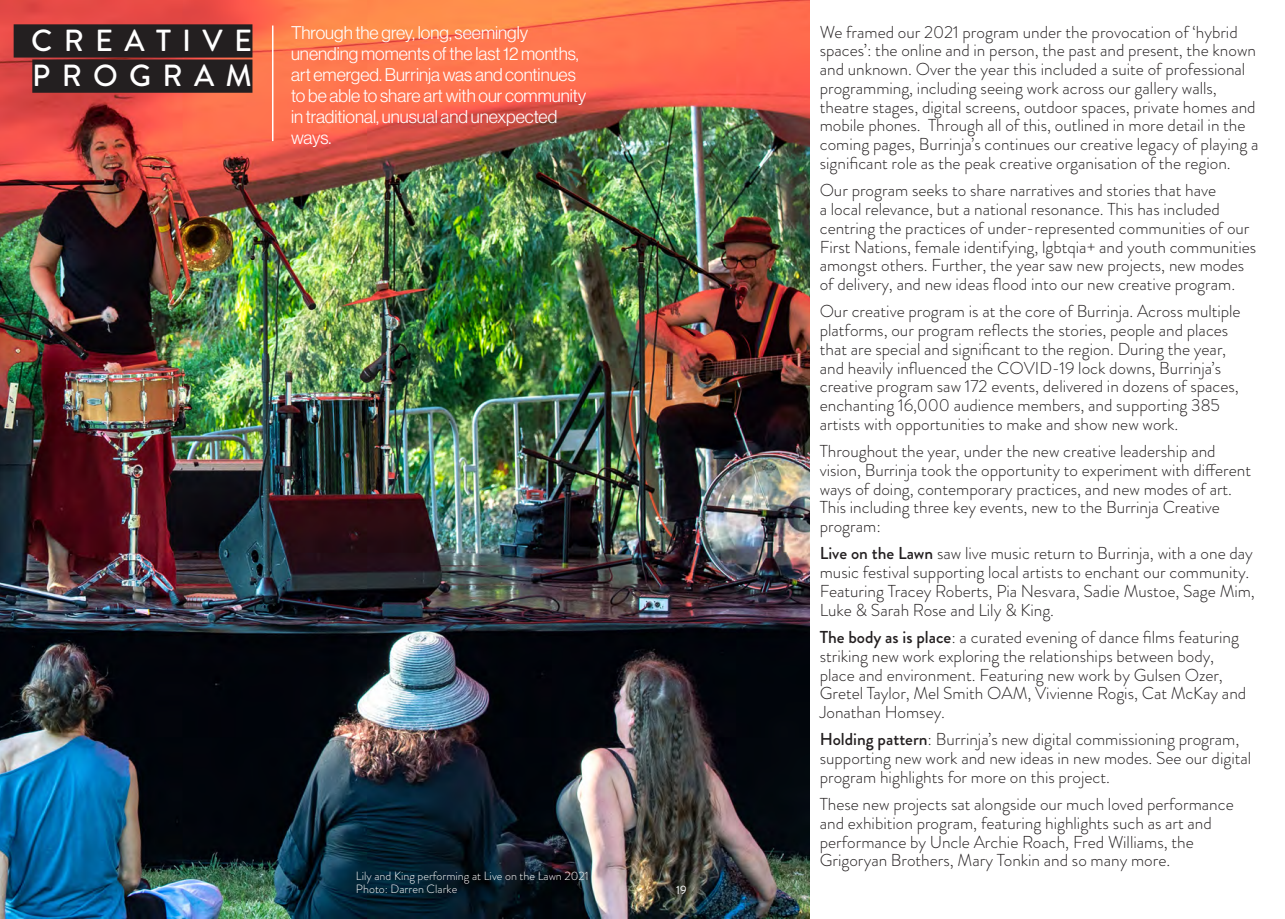
<style>
.page{position:relative;width:1285px;height:919px;background:#fff}
.page>*{position:absolute;margin:0;border:0;box-sizing:border-box;transform-origin:0 0}
.t1{font:500 30.45px "Brandon Grotesque";letter-spacing:.37em;color:#fff}
.Paragraph_Style_1{font:18px/21px "N Haas Grotesk DS Pro 45 Lt";color:#fff}
.Paragraph_Style_1-2{font:300 17.25px/18.8px "Brandon Grotesque";color:#231f20}
.t2{font:300 12px/13.5px "Brandon Grotesque";color:#fff}
.t3{font:12px "Brandon Grotesque";color:#fff}
.s1{font-weight:500}
</style>
<div class="page">
<img style="left:0;top:0;width:809px;height:918px">
<div style="left:14px;top:24px;width:238px;height:34px;background:#231f20"></div>
<div style="left:32px;top:59px;width:220px;height:34px;background:#231f20"></div>
<hr style="left:272px;top:26px;width:1px;height:115px;background:#fff">
<p class="t1" style="left:31px;top:19px;width:222px">CREATIVE</p>
<p class="t1" style="left:32px;top:55px;width:221px">PROGRAM</p>
<p class="Paragraph_Style_1" style="left:291px;top:23px;width:297px">Through the grey, long, seemingly unending moments of the last 12 months, art emerged. Burrinja was and continues to be able to share art with our community in traditional, unusual and unexpected ways.</p>
<p class="t2" style="left:356px;top:869px;width:234px">Lily and King performing at Live on the Lawn 2021<br>Photo: Darren Clarke</p>
<p class="t3" style="left:676px;top:881px;width:12px">19</p>
<p class="Paragraph_Style_1-2" style="left:819px;top:22px;width:440px">We framed our 2021 program under the provocation of ‘hybrid spaces’: the online and in person, the past and present, the known and unknown. Over the year this included a suite of professional programming, including seeing work across our gallery walls, theatre stages, digital screens, outdoor spaces, private homes and mobile phones. Through all of this, outlined in more detail in the coming pages, Burrinja’s continues our creative legacy of playing a significant role as the peak creative organisation of the region.</p>
<p class="Paragraph_Style_1-2" style="left:819px;top:181px;width:438px">Our program seeks to share narratives and stories that have<br>a local relevance, but a national resonance. This has included centring the practices of under-represented communities of our First Nations, female identifying, lgbtqia+ and youth communities amongst others. Further, the year saw new projects, new modes of delivery, and new ideas flood into our new creative program.</p>
<p class="Paragraph_Style_1-2" style="left:819px;top:302px;width:422px">Our creative program is at the core of Burrinja. Across multiple platforms, our program reflects the stories, people and places that are special and significant to the region. During the year, and heavily influenced the COVID-19 lock downs, Burrinja’s creative program saw 172 events, delivered in dozens of spaces, enchanting 16,000 audience members, and supporting 385 artists with opportunities to make and show new work.</p>
<p class="Paragraph_Style_1-2" style="left:819px;top:442px;width:433px">Throughout the year, under the new creative leadership and vision, Burrinja took the opportunity to experiment with different ways of doing, contemporary practices, and new modes of art.<br>This including three key events, new to the Burrinja Creative program:</p>
<p class="Paragraph_Style_1-2" style="left:819px;top:544px;width:436px"><span class="s1">Live on the Lawn</span> saw live music return to Burrinja, with a one day music festival supporting local artists to enchant our community.<br>Featuring Tracey Roberts, Pia Nesvara, Sadie Mustoe, Sage Mim, Luke &amp; Sarah Rose and Lily &amp; King.</p>
<p class="Paragraph_Style_1-2" style="left:819px;top:627px;width:428px"><span class="s1">The body as is place</span>: a curated evening of dance films featuring striking new work exploring the relationships between body, place and environment. Featuring new work by Gulsen Ozer, Gretel Taylor, Mel Smith OAM, Vivienne Rogis, Cat McKay and Jonathan Homsey.</p>
<p class="Paragraph_Style_1-2" style="left:819px;top:730px;width:433px"><span class="s1">Holding pattern</span>: Burrinja’s new digital commissioning program, supporting new work and new ideas in new modes. See our digital program highlights for more on this project.</p>
<p class="Paragraph_Style_1-2" style="left:819px;top:794px;width:415px">These new projects sat alongside our much loved performance and exhibition program, featuring highlights such as art and performance by Uncle Archie Roach, Fred Williams, the Grigoryan Brothers, Mary Tonkin and so many more.</p>
</div>
